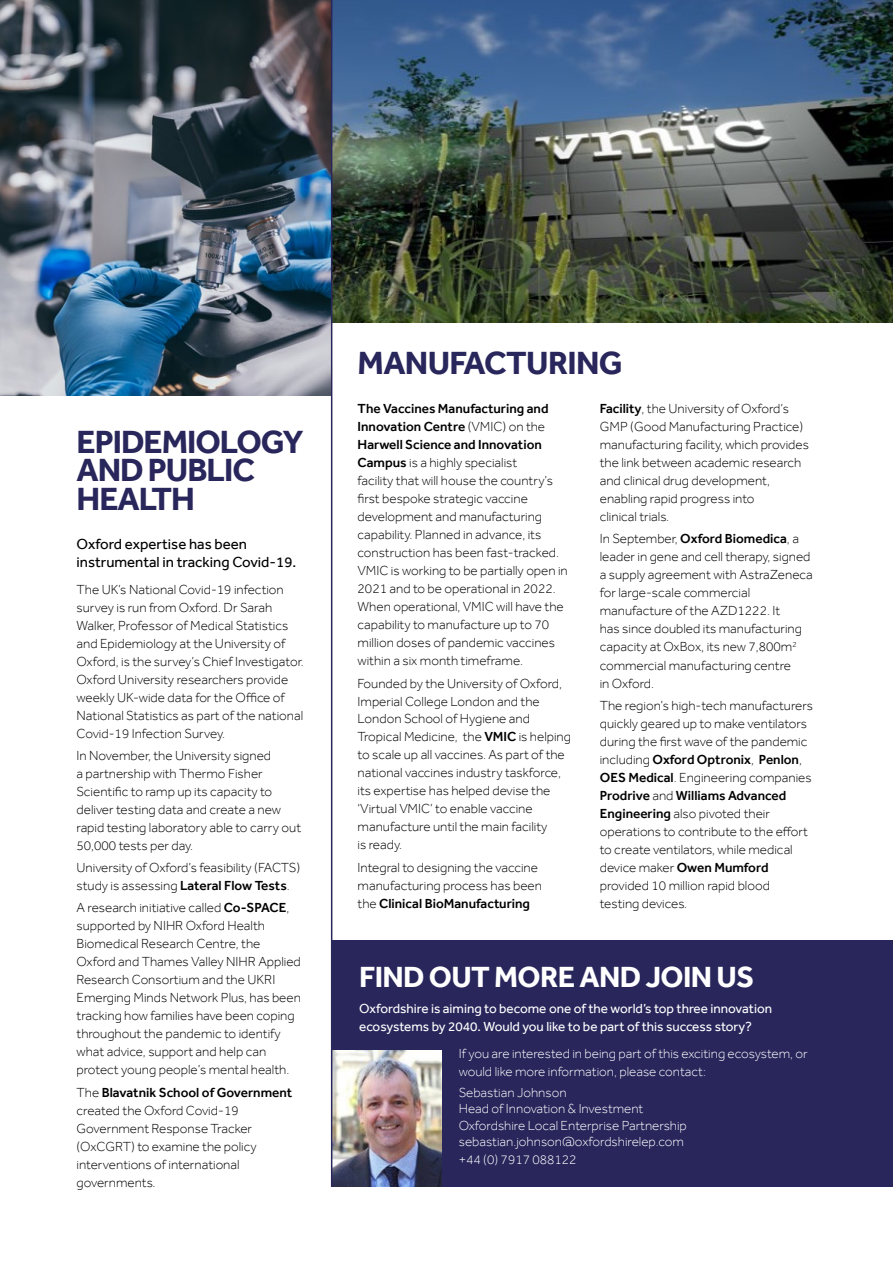
<style>
.page{position:relative;width:893px;height:1263px;background:#fff}
.page>*{position:absolute;margin:0;border:0;box-sizing:border-box;transform-origin:0 0}
.t1{font:700 33px/28.5px "Effra";letter-spacing:-.03em;color:#28265b}
.t2{font:700 30px "Effra";letter-spacing:-.02em;color:#fff}
.t3{font:15px/18px "Effra";color:#000}
.t4{font:300 13.5px/18px "Effra";color:#000}
.t5{font:300 13.5px/16.5px "Effra";color:#fff}
.t6{font:13.5px/18px "Effra";color:#fff}
.s1{font-weight:500}
</style>
<div class="page">
<img style="left:332px;top:0;width:561px;height:322px">
<img style="left:0;top:0;width:331px;height:395px">
<div style="left:332px;top:940px;width:561px;height:247px;background:#28265b"></div>
<img style="left:332px;top:1050px;width:110px;height:137px">
<hr style="left:331px;top:0;width:1px;height:1187px;background:#28265b">
<h1 class="t1" style="left:77px;top:427px;width:229px">EPIDEMIOLOGY<br>AND PUBLIC<br>HEALTH</h1>
<p class="t3" style="left:77px;top:535px;width:221px">Oxford expertise has been instrumental in tracking Covid-19.</p>
<p class="t4" style="left:77px;top:580px;width:229px">The UK’s National Covid-19 infection survey is run from Oxford. Dr Sarah Walker, Professor of Medical Statistics and Epidemiology at the University of Oxford, is the survey’s Chief Investigator.<br>Oxford University researchers provide weekly UK-wide data for the Office of National Statistics as part of the national Covid-19 Infection Survey.</p>
<p class="t4" style="left:77px;top:746px;width:226px">In November, the University signed<br>a partnership with Thermo Fisher Scientific to ramp up its capacity to deliver testing data and create a new rapid testing laboratory able to carry out 50,000 tests per day.</p>
<p class="t4" style="left:77px;top:858px;width:225px">University of Oxford’s feasibility (FACTS) study is assessing <span class="s1">Lateral Flow Tests</span>.</p>
<p class="t4" style="left:77px;top:899px;width:226px">A research initiative called <span class="s1">Co-SPACE</span>, supported by NIHR Oxford Health Biomedical Research Centre, the Oxford and Thames Valley NIHR Applied Research Consortium and the UKRI Emerging Minds Network Plus, has been tracking how families have been coping throughout the pandemic to identify what advice, support and help can protect young people’s mental health.</p>
<p class="t4" style="left:77px;top:1083px;width:217px">The <span class="s1">Blavatnik School of Government </span>created the Oxford Covid-19<br>Government Response Tracker (OxCGRT) to examine the policy interventions of international governments.</p>
<h1 class="t1" style="left:358px;top:348px;width:267px">MANUFACTURING</h1>
<p class="t4" style="left:358px;top:400px;width:212px"><span class="s1">The Vaccines Manufacturing and Innovation Centre</span> (VMIC) on the <span class="s1">Harwell Science and Innovation Campus</span> is a highly specialist<br>facility that will house the country’s first bespoke strategic vaccine development and manufacturing capability. Planned in advance, its construction has been fast-tracked.<br>VMIC is working to be partially open in 2021 and to be operational in 2022.<br>When operational, VMIC will have the capability to manufacture up to 70 million doses of pandemic vaccines within a six month timeframe.</p>
<p class="t4" style="left:358px;top:674px;width:215px">Founded by the University of Oxford,<br>Imperial College London and the<br>London School of Hygiene and<br>Tropical Medicine, the <span class="s1">VMIC</span> is helping to scale up all vaccines. As part of the national vaccines industry taskforce, its expertise has helped devise the ‘Virtual VMIC’ to enable vaccine manufacture until the main facility<br>is ready.</p>
<p class="t4" style="left:358px;top:858px;width:186px">Integral to designing the vaccine manufacturing process has been the <span class="s1">Clinical BioManufacturing</span></p>
<p class="t4" style="left:600px;top:399px;width:211px"><span class="s1">Facility</span>, the University of Oxford’s<br>GMP (Good Manufacturing Practice) manufacturing facility, which provides the link between academic research and clinical drug development, enabling rapid progress into<br>clinical trials.</p>
<p class="t4" style="left:600px;top:530px;width:215px">In September, <span class="s1">Oxford Biomedica</span>, a leader in gene and cell therapy, signed a supply agreement with AstraZeneca for large-scale commercial manufacture of the AZD1222. It<br>has since doubled its manufacturing capacity at OxBox, its new 7,800m<sup>2 </sup>commercial manufacturing centre<br>in Oxford.</p>
<p class="t4" style="left:600px;top:696px;width:215px">The region’s high-tech manufacturers quickly geared up to make ventilators during the first wave of the pandemic including <span class="s1">Oxford Optronix</span>, <span class="s1">Penlon</span>, <span class="s1">OES Medical</span>. Engineering companies <span class="s1">Prodrive</span> and <span class="s1">Williams Advanced Engineering</span> also pivoted their operations to contribute to the effort to create ventilators, while medical device maker <span class="s1">Owen Mumford </span>provided 10 million rapid blood testing devices.</p>
<h2 class="t2" style="left:359px;top:959px;width:396px">FIND OUT MORE AND JOIN US</h2>
<p class="t6" style="left:359px;top:1000px;width:414px">Oxfordshire is aiming to become one of the world’s top three innovation ecosystems by 2040. Would you like to be part of this success story?</p>
<p class="t5" style="left:459px;top:1044px;width:350px;line-height:18px">If you are interested in being part of this exciting ecosystem, or would like more information, please contact:</p>
<p class="t5" style="left:459px;top:1084px;width:230px">Sebastian Johnson<br>Head of Innovation &amp; Investment Oxfordshire Local Enterprise Partnership sebastian.johnson@oxfordshirelep.com</p>
<p class="t5" style="left:459px;top:1151px;width:119px">+44 (0) 7917 088122</p>
</div>
